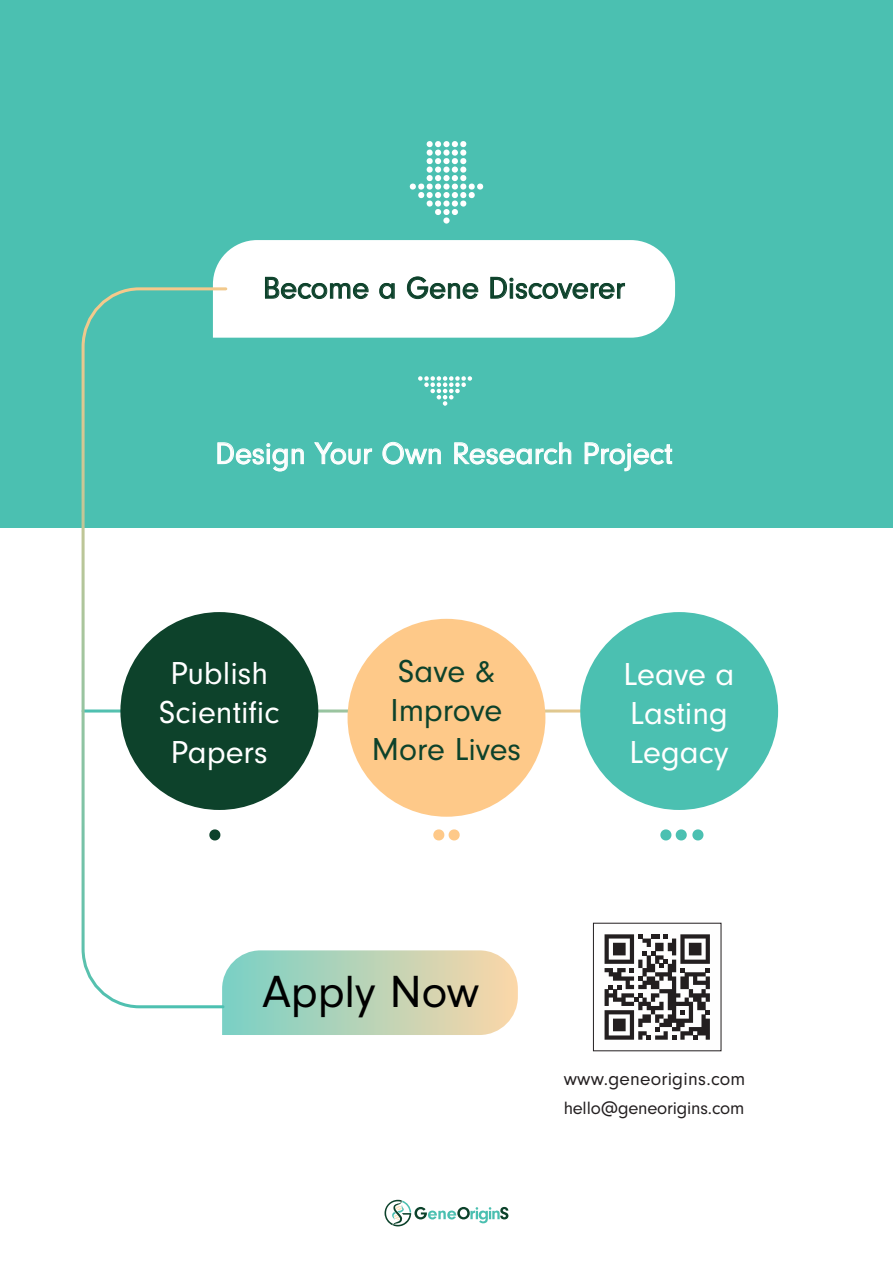
<style>
.page{position:relative;width:893px;height:1263px;background:#fff}
.page>*{position:absolute;margin:0;border:0;box-sizing:border-box;transform-origin:0 0}
.t1{font:46.8px "Neuzeit Grotesk W01";color:#000}
.t2{font:33px/39px "Neuzeit Grotesk W01";color:#fff;text-align:center}
.t3{font:33px/39px "Neuzeit Grotesk W01";letter-spacing:-.005em;color:#0d422b;text-align:center}
.t4{font:31.35px "Neuzeit Grotesk W01";color:#fff}
.t5{font:31.35px "Neuzeit Grotesk W01";color:#0d422b}
.t6{font:19.2px "Neuzeit Grotesk W01";letter-spacing:.015em;color:#231f20}
.t7{font:18.45px "Neuzeit Grotesk W01";letter-spacing:-.01em;color:#231f20}
</style>
<div class="page">
<div style="left:0;top:0;width:893px;height:528px;background:#4bc0b1"></div>
<div style="left:213px;top:240px;width:462px;height:98px;background:#fff"></div>
<svg style="left:222px;top:950px;width:296px;height:85px"></svg>
<svg style="left:443px;top:200px;width:7px;height:7px"></svg>
<div style="left:443px;top:141px;width:7px;height:6px;background:#fff;border-radius:50%"></div>
<div style="left:427px;top:149px;width:6px;height:7px;background:#fff;border-radius:50%"></div>
<svg style="left:443px;top:183px;width:7px;height:7px"></svg>
<div style="left:443px;top:209px;width:7px;height:6px;background:#fff;border-radius:50%"></div>
<div style="left:452px;top:149px;width:6px;height:7px;background:#fff;border-radius:50%"></div>
<div style="left:443px;top:158px;width:7px;height:6px;background:#fff;border-radius:50%"></div>
<div style="left:443px;top:175px;width:7px;height:6px;background:#fff;border-radius:50%"></div>
<svg style="left:435px;top:209px;width:6px;height:6px"></svg>
<svg style="left:452px;top:192px;width:23px;height:6px"></svg>
<svg style="left:443px;top:166px;width:7px;height:7px"></svg>
<div style="left:460px;top:149px;width:6px;height:7px;background:#fff;border-radius:50%"></div>
<div style="left:477px;top:183px;width:6px;height:7px;background:#fff;border-radius:50%"></div>
<svg style="left:443px;top:149px;width:7px;height:7px"></svg>
<div style="left:435px;top:166px;width:6px;height:7px;background:#fff;border-radius:50%"></div>
<div style="left:410px;top:183px;width:6px;height:7px;background:#fff;border-radius:50%"></div>
<div style="left:435px;top:149px;width:6px;height:7px;background:#fff;border-radius:50%"></div>
<div style="left:435px;top:200px;width:6px;height:7px;background:#fff;border-radius:50%"></div>
<div style="left:443px;top:192px;width:7px;height:6px;background:#fff;border-radius:50%"></div>
<svg style="left:452px;top:209px;width:6px;height:6px"></svg>
<div style="left:427px;top:166px;width:6px;height:7px;background:#fff;border-radius:50%"></div>
<div style="left:452px;top:183px;width:6px;height:7px;background:#fff;border-radius:50%"></div>
<div style="left:452px;top:200px;width:6px;height:7px;background:#fff;border-radius:50%"></div>
<div style="left:427px;top:200px;width:6px;height:7px;background:#fff;border-radius:50%"></div>
<div style="left:469px;top:183px;width:6px;height:7px;background:#fff;border-radius:50%"></div>
<svg style="left:452px;top:141px;width:14px;height:6px"></svg>
<div style="left:460px;top:183px;width:6px;height:7px;background:#fff;border-radius:50%"></div>
<div style="left:460px;top:200px;width:6px;height:7px;background:#fff;border-radius:50%"></div>
<svg style="left:452px;top:158px;width:14px;height:23px"></svg>
<svg style="left:427px;top:141px;width:14px;height:6px"></svg>
<svg style="left:443px;top:217px;width:7px;height:7px"></svg>
<svg style="left:418px;top:175px;width:23px;height:23px"></svg>
<svg style="left:427px;top:158px;width:14px;height:6px"></svg>
<svg style="left:265px;top:277px;width:103px;height:22px"></svg>
<svg style="left:379px;top:283px;width:16px;height:16px"></svg>
<svg style="left:407px;top:277px;width:71px;height:22px"></svg>
<svg style="left:490px;top:277px;width:135px;height:22px"></svg>
<svg style="left:229px;top:443px;width:75px;height:28px"></svg>
<svg style="left:314px;top:442px;width:58px;height:22px"></svg>
<svg style="left:383px;top:442px;width:58px;height:22px"></svg>
<svg style="left:454px;top:442px;width:117px;height:22px"></svg>
<svg style="left:585px;top:442px;width:87px;height:29px"></svg>
<svg style="left:81px;top:286px;width:148px;height:724px"></svg>
<div style="left:120px;top:612px;width:198px;height:198px;background:#0d422b;border-radius:50%"></div>
<div style="left:348px;top:619px;width:197px;height:198px;background:#fec989;border-radius:50%"></div>
<div style="left:580px;top:612px;width:198px;height:198px;background:#4bc0b1;border-radius:50%"></div>
<svg style="left:418px;top:376px;width:54px;height:30px"></svg>
<div style="left:209px;top:829px;width:11px;height:11px;border:6px solid #0d422b;border-radius:50%"></div>
<div style="left:433px;top:829px;width:11px;height:11px;border:6px solid #fec989;border-radius:50%"></div>
<div style="left:449px;top:829px;width:11px;height:11px;border:6px solid #fec989;border-radius:50%"></div>
<div style="left:660px;top:829px;width:11px;height:11px;border:6px solid #4bc0b1;border-radius:50%"></div>
<div style="left:676px;top:829px;width:11px;height:11px;border:6px solid #4bc0b1;border-radius:50%"></div>
<div style="left:692px;top:829px;width:11px;height:11px;border:6px solid #4bc0b1;border-radius:50%"></div>
<svg style="left:385px;top:1200px;width:123px;height:26px"></svg>
<svg style="left:605px;top:934px;width:105px;height:106px"></svg>
<p class="t5" style="left:263px;top:271px;width:364px">Become a Gene Discoverer</p>
<p class="t4" style="left:215px;top:436px;width:459px">Design Your Own Research Project</p>
<p class="t3" style="left:372px;top:652px;width:151px">Save &amp;<br>Improve<br>More Lives</p>
<p class="t2" style="left:159px;top:654px;width:122px">Publish<br>Scientific<br>Papers</p>
<p class="t2" style="left:624px;top:654px;width:112px;text-align:left">Leave a<br>Lasting<br>Legacy</p>
<h1 class="t1" style="left:262px;top:966px;width:218px">Apply Now</h1>
<p class="t6" style="left:564px;top:1068px;width:183px">www.geneorigins.com</p>
<p class="t7" style="left:564px;top:1097px;width:182px">hello@geneorigins.com</p>
</div>
